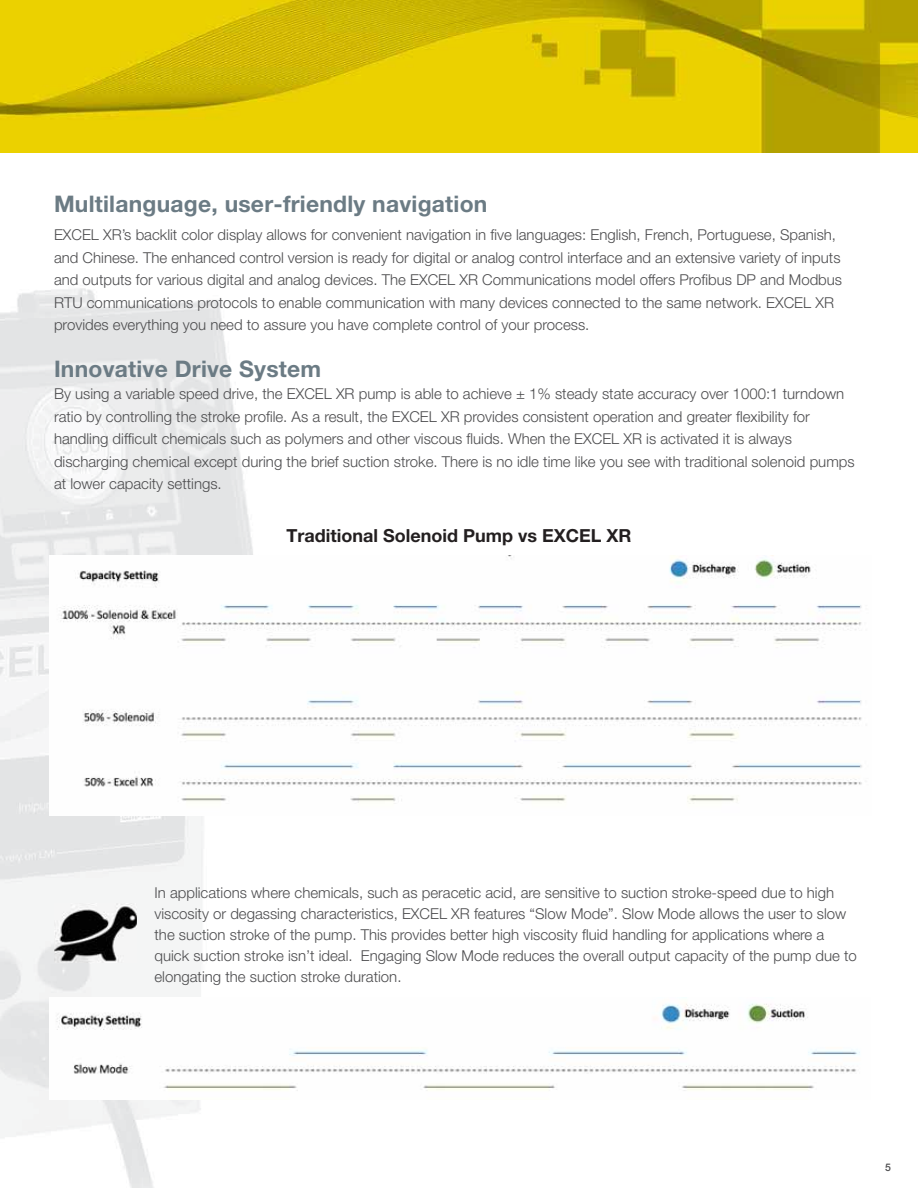
<style>
.page{position:relative;width:918px;height:1188px;background:#fff}
.page>*{position:absolute;margin:0;border:0;box-sizing:border-box;transform-origin:0 0}
.t1{font:700 22.8px "Helvetica Neue LT Pro";letter-spacing:.01em;color:#6b7b84}
.t2{font:700 18px "Helvetica Neue LT Pro";color:#231f20}
.t3{font:300 15px/22.5px "Helvetica Neue LT Pro";color:#4c4c4e}
.t4{font:500 10.5px "Helvetica Neue LT Pro";color:#4c4c4e}
</style>
<div class="page">
<img style="left:0;top:152px;width:482px;height:1036px">
<img style="left:0;top:0;width:918px;height:152px">
<img style="left:50px;top:555px;width:812px;height:261px">
<img style="left:50px;top:998px;width:810px;height:102px">
<img style="left:54px;top:904px;width:83px;height:59px">
<h1 class="t1" style="left:54px;top:195px;width:435px">Multilanguage, user-friendly navigation</h1>
<p class="t3" style="left:54px;top:225px;width:790px">EXCEL XR’s backlit color display allows for convenient navigation in five languages: English, French, Portuguese, Spanish, and Chinese. The enhanced control version is ready for digital or analog control interface and an extensive variety of inputs and outputs for various digital and analog devices. The EXCEL XR Communications model offers Profibus DP and Modbus RTU communications protocols to enable communication with many devices connected to the same network. EXCEL XR provides everything you need to assure you have complete control of your process.</p>
<h1 class="t1" style="left:54px;top:360px;width:269px">Innovative Drive System</h1>
<p class="t3" style="left:54px;top:384px;width:802px">By using a variable speed drive, the EXCEL XR pump is able to achieve ± 1% steady state accuracy over 1000:1 turndown ratio by controlling the stroke profile. As a result, the EXCEL XR provides consistent operation and greater flexibility for handling difficult chemicals such as polymers and other viscous fluids. When the EXCEL XR is activated it is always discharging chemical except during the brief suction stroke. There is no idle time like you see with traditional solenoid pumps at lower capacity settings.</p>
<p class="t2" style="left:287px;top:530px;width:346px">Traditional Solenoid Pump vs EXCEL XR</p>
<p class="t3" style="left:155px;top:884px;width:704px;line-height:21px">In applications where chemicals, such as peracetic acid, are sensitive to suction stroke-speed due to high viscosity or degassing characteristics, EXCEL XR features “Slow Mode”. Slow Mode allows the user to slow the suction stroke of the pump. This provides better high viscosity fluid handling for applications where a quick suction stroke isn’t ideal. Engaging Slow Mode reduces the overall output capacity of the pump due to elongating the suction stroke duration.</p>
<p class="t4" style="left:885px;top:1163px;width:7px">5</p>
</div>
